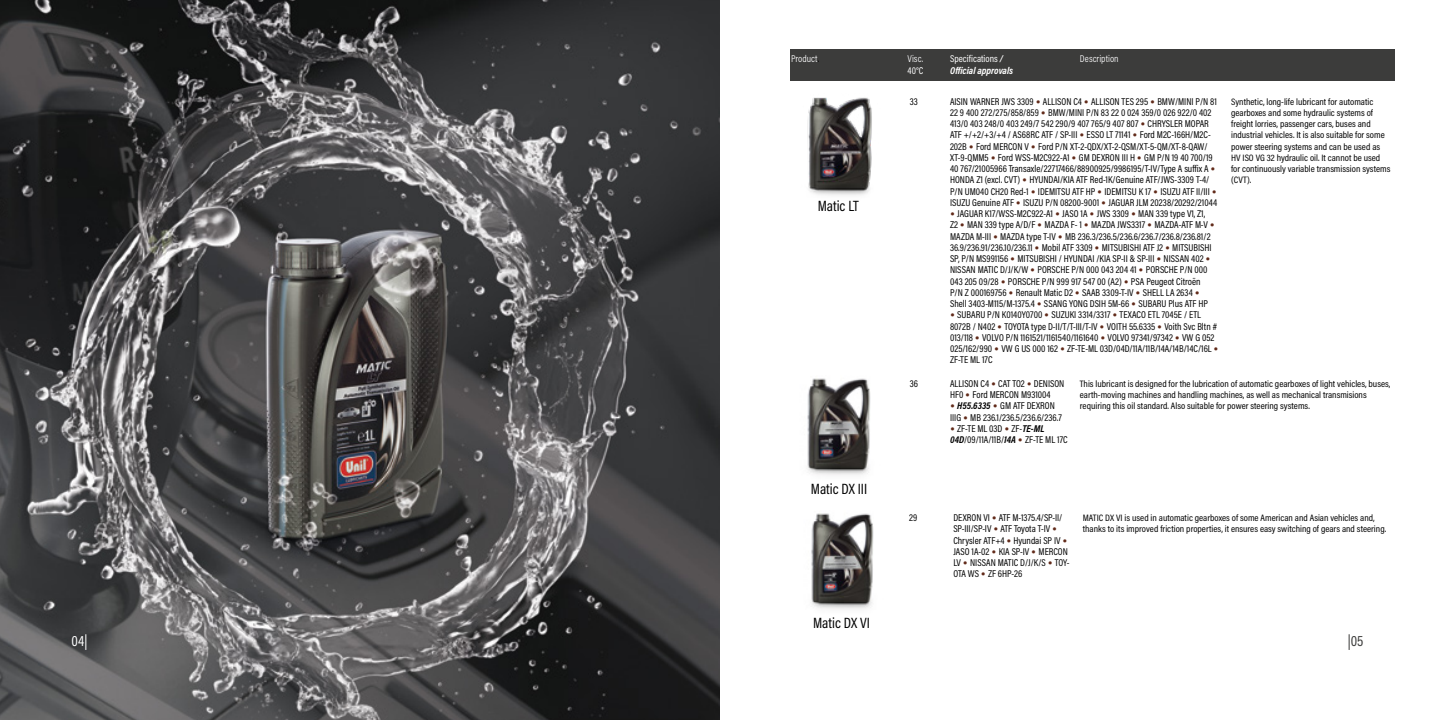
<style>
.page{position:relative;width:1440px;height:720px;background:#fff}
.page>*{position:absolute;margin:0;border:0;box-sizing:border-box;transform-origin:0 0}
.t1{font:15px "Acumin Pro Cond";color:#000}
.t2{font:15px "Acumin Pro Cond";color:#fff}
.t3{font:15px "Acumin Pro Cond";color:#3c3c3b}
.t4{font:10px/11.2px "Acumin Pro Cond";color:#000}
.t5{font:italic 700 10px/12px "Acumin Pro Cond";color:#fff}
.t6{font:10px/12px "Acumin Pro Cond";color:#fff}
.t7{font:9.38px/11.2px "Acumin Pro Cond";color:#000;scale:1.06 1}
.s1{color:#000}
.s2{font-weight:400;font-style:normal}
.s3{font-family:"Calibri";color:#622b1a}
.s4{font-weight:700;font-style:italic}
</style>
<div class="page">
<img style="left:0;top:0;width:720px;height:720px">
<div style="left:791px;top:49px;width:604px;height:32px;background:#3c3c3b"></div>
<img style="left:807px;top:97px;width:65px;height:98px">
<img style="left:807px;top:378px;width:64px;height:97px">
<img style="left:811px;top:513px;width:63px;height:96px">
<p class="t6" style="left:791px;top:52px;width:30px">Product<span class="s1">.</span></p>
<p class="t5" style="left:950px;top:52px;width:64px"><span class="s2">Specifications</span> /<br>Official approvals</p>
<p class="t6" style="left:908px;top:52px;width:17px">Visc.<br>40°C</p>
<p class="t6" style="left:1080px;top:52px;width:40px">Description</p>
<h1 class="t1" style="left:818px;top:196px;width:42px">Matic LT</h1>
<p class="t4" style="left:910px;top:95px;width:10px">33</p>
<p class="t4" style="left:950px;top:95px;width:269px">AISIN WARNER JWS 3309 <span class="s3">•</span> ALLISON C4 <span class="s3">•</span> ALLISON TES 295 <span class="s3">•</span> BMW/MINI P/N 81<br>22 9 400 272/275/858/859 <span class="s3">•</span> BMW/MINI P/N 83 22 0 024 359/0 026 922/0 402<br>413/0 403 248/0 403 249/7 542 290/9 407 765/9 407 807 <span class="s3">•</span> CHRYSLER MOPAR ATF +/+2/+3/+4 / AS68RC ATF / SP-III <span class="s3">•</span> ESSO LT 71141 <span class="s3">•</span> Ford M2C-166H/M2C-202B <span class="s3">•</span> Ford MERCON V <span class="s3">•</span> Ford P/N XT-2-QDX/XT-2-QSM/XT-5-QM/XT-8-QAW/ XT-9-QMM5 <span class="s3">•</span> Ford WSS-M2C922-A1 <span class="s3">•</span> GM DEXRON III H <span class="s3">•</span> GM P/N 19 40 700/19<br>40 767/21005966 Transaxle/22717466/88900925/9986195/T-IV/Type A suffix A <span class="s3">• </span>HONDA Z1 (excl. CVT) <span class="s3">•</span> HYUNDAI/KIA ATF Red-1K/Genuine ATF/JWS-3309 T-4/ P/N UM040 CH20 Red-1 <span class="s3">•</span> IDEMITSU ATF HP <span class="s3">•</span> IDEMITSU K 17 <span class="s3">•</span> ISUZU ATF II/III <span class="s3">• </span>ISUZU Genuine ATF <span class="s3">•</span> ISUZU P/N 08200-9001 <span class="s3">•</span> JAGUAR JLM 20238/20292/21044</p>
<p class="t4" style="left:950px;top:208px;width:266px"><span class="s3">•</span> JAGUAR K17/WSS-M2C922-A1 <span class="s3">•</span> JASO 1A <span class="s3">•</span> JWS 3309 <span class="s3">•</span> MAN 339 type V1, Z1, Z2 <span class="s3">•</span> MAN 339 type A/D/F <span class="s3">•</span> MAZDA F- 1 <span class="s3">•</span> MAZDA JWS3317 <span class="s3">•</span> MAZDA-ATF M-V <span class="s3">• </span>MAZDA M-III <span class="s3">•</span> MAZDA type T-IV <span class="s3">•</span> MB 236.3/236.5/236.6/236.7/236.8/236.81/2<br>36.9/236.91/236.10/236.11 <span class="s3">•</span> Mobil ATF 3309 <span class="s3">•</span> MITSUBISHI ATF J2 <span class="s3">•</span> MITSUBISHI SP, P/N MS991156 <span class="s3">•</span> MITSUBISHI / HYUNDAI /KIA SP-II &amp; SP-III <span class="s3">•</span> NISSAN 402 <span class="s3">• </span>NISSAN MATIC D/J/K/W <span class="s3">•</span> PORSCHE P/N 000 043 204 41 <span class="s3">•</span> PORSCHE P/N 000<br>043 205 09/28 <span class="s3">•</span> PORSCHE P/N 999 917 547 00 (A2) <span class="s3">•</span> PSA Peugeot Citroën P/N Z 000169756 <span class="s3">•</span> Renault Matic D2 <span class="s3">•</span> SAAB 3309-T-IV <span class="s3">•</span> SHELL LA 2634 <span class="s3">• </span>Shell 3403-M115/M-1375.4 <span class="s3">•</span> SSANG YONG DSIH 5M-66 <span class="s3">•</span> SUBARU Plus ATF HP</p>
<p class="t4" style="left:950px;top:309px;width:270px"><span class="s3">•</span> SUBARU P/N K0140Y0700 <span class="s3">•</span> SUZUKI 3314/3317 <span class="s3">•</span> TEXACO ETL 7045E / ETL 8072B / N402 <span class="s3">•</span> TOYOTA type D-II/T/T-III/T-IV <span class="s3">•</span> VOITH 55.6335 <span class="s3">•</span> Voith Svc Bltn # 013/118 <span class="s3">•</span> VOLVO P/N 1161521/1161540/1161640 <span class="s3">•</span> VOLVO 97341/97342 <span class="s3">•</span> VW G 052<br>025/162/990 <span class="s3">•</span> VW G US 000 162 <span class="s3">•</span> ZF-TE-ML 03D/04D/11A/11B/14A/14B/14C/16L <span class="s3">• </span>ZF-TE ML 17C</p>
<p class="t7" style="left:1231px;top:96px;width:152px">Synthetic, long-life lubricant for automatic gearboxes and some hydraulic systems of freight lorries, passenger cars, buses and industrial vehicles. It is also suitable for some power steering systems and can be used as HV ISO VG 32 hydraulic oil. It cannot be used for continuously variable transmission systems (CVT).</p>
<h1 class="t1" style="left:811px;top:479px;width:58px">Matic DX III</h1>
<h1 class="t1" style="left:813px;top:613px;width:58px">Matic DX VI</h1>
<p class="t4" style="left:910px;top:378px;width:10px">36</p>
<p class="t4" style="left:950px;top:378px;width:116px">ALLISON C4 <span class="s3">•</span> CAT TO2 <span class="s3">•</span> DENISON<br>HF0 <span class="s3">•</span> Ford MERCON M931004</p>
<p class="t4" style="left:950px;top:400px;width:113px"><span class="s3">•</span> <span class="s4">H55.6335</span> <span class="s3">•</span> GM ATF DEXRON<br>IIIG <span class="s3">•</span> MB 236.1/236.5/236.6/236.7</p>
<p class="t4" style="left:950px;top:423px;width:119px"><span class="s3">•</span> ZF-TE ML 03D <span class="s3">•</span> ZF-<span class="s4">TE-ML<br>04D</span>/09/11A/11B/<span class="s4">14A</span> <span class="s3">•</span> ZF-TE ML 17C</p>
<p class="t7" style="left:1080px;top:378px;width:294px">This lubricant is designed for the lubrication of automatic gearboxes of light vehicles, buses, earth-moving machines and handling machines, as well as mechanical transmisions requiring this oil standard. Also suitable for power steering systems.</p>
<p class="t4" style="left:909px;top:512px;width:10px">29</p>
<p class="t4" style="left:953px;top:512px;width:118px">DEXRON VI <span class="s3">•</span> ATF M-1375.4/SP-II/<br>SP-III/SP-IV <span class="s3">•</span> ATF Toyota T-IV <span class="s3">•<br></span>Chrysler ATF+4 <span class="s3">•</span> Hyundai SP IV <span class="s3">•<br></span>JASO 1A-02 <span class="s3">•</span> KIA SP-IV <span class="s3">•</span> MERCON<br>LV <span class="s3">•</span> NISSAN MATIC D/J/K/S <span class="s3">•</span> TOY-<br>OTA WS <span class="s3">•</span> ZF 6HP-26</p>
<p class="t7" style="left:1083px;top:512px;width:288px">MATIC DX VI is used in automatic gearboxes of some American and Asian vehicles and, thanks to its improved friction properties, it ensures easy switching of gears and steering.</p>
<h1 class="t2" style="left:72px;top:631px;width:17px">04|</h1>
<h1 class="t3" style="left:1348px;top:631px;width:17px">|05</h1>
</div>
